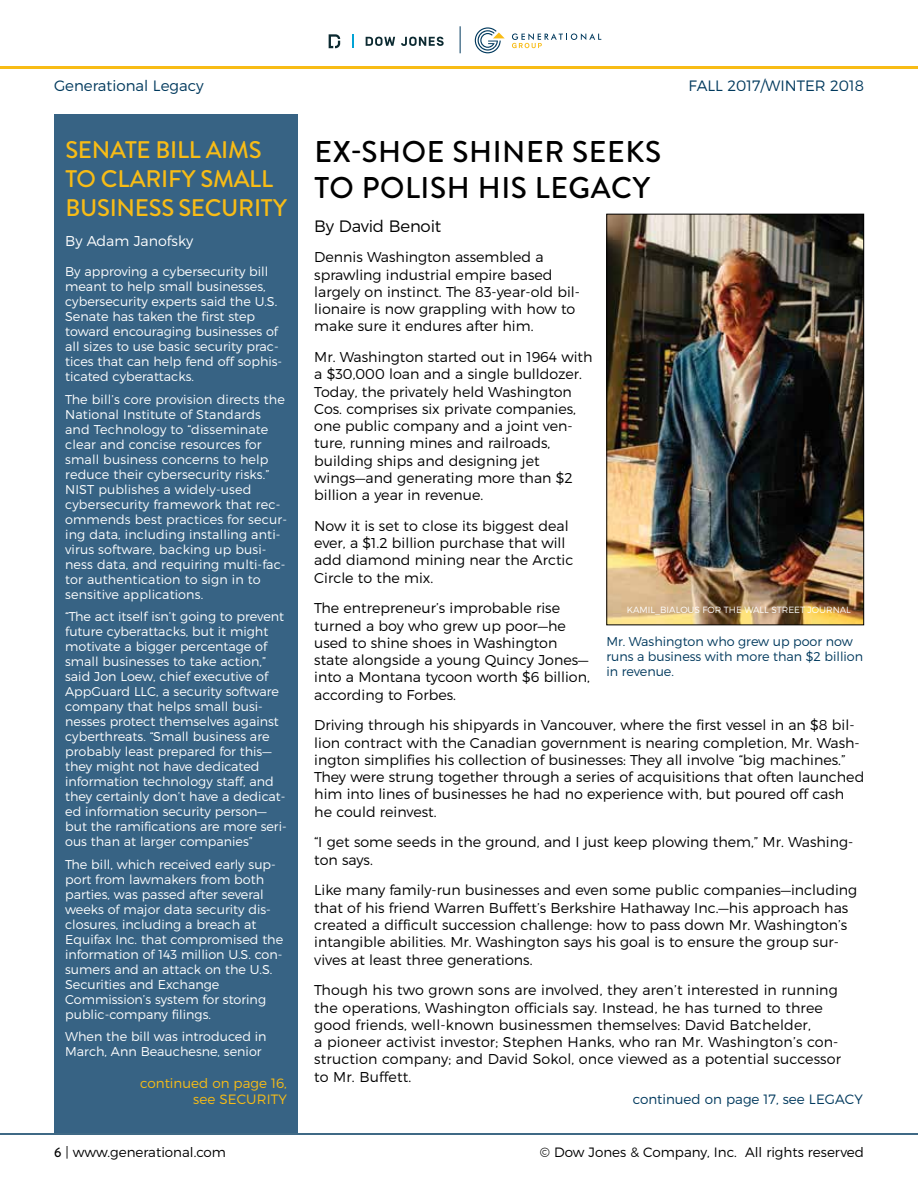
<style>
.page{position:relative;width:918px;height:1188px;background:#fff}
.page>*{position:absolute;margin:0;border:0;box-sizing:border-box;transform-origin:0 0}
.t1{font:500 30px/36px "Brandon Grotesque";letter-spacing:.02em;color:#000}
.t2{font:500 24px/28.8px "Brandon Grotesque";letter-spacing:-.01em;color:#f8bc16}
.t3{font:300 16.5px "Montserrat";letter-spacing:-.01em;color:#000}
.t4{font:300 15px "Montserrat";color:#00395d}
.t5{font:300 14.25px/17.2px "Montserrat";color:#000}
.t6{font:300 14.25px "Montserrat";color:#fff}
.t7{font:300 13.5px "Montserrat";color:#000}
.t8{font:300 13.5px/16.2px "Montserrat";color:#f8bc16}
.t9{font:300 13.5px "Montserrat";color:#00395d}
.t10{font:300 12.75px/15px "Montserrat";color:#fff}
.t11{font:300 12.75px/15.3px "Montserrat";color:#00395d}
.t12{font:300 9px "Montserrat";color:#fff}
.s1{font-family:"Brandon Grotesque";font-weight:500}
</style>
<div class="page">
<hr style="left:0;top:1133px;width:918px;height:2px;background:#00395d">
<hr style="left:0;top:66px;width:918px;height:3px;background:#f8bc16">
<svg style="left:475px;top:27px;width:30px;height:26px"></svg>
<svg style="left:512px;top:33px;width:89px;height:15px"></svg>
<svg style="left:366px;top:37px;width:29px;height:9px"></svg>
<svg style="left:401px;top:37px;width:43px;height:9px"></svg>
<svg style="left:329px;top:34px;width:11px;height:14px"></svg>
<svg style="left:352px;top:34px;width:1px;height:14px"></svg>
<svg style="left:460px;top:26px;width:1px;height:27px"></svg>
<div style="left:54px;top:114px;width:244px;height:1019px;background:#376384"></div>
<img style="left:608px;top:216px;width:254px;height:407px">
<div style="left:606px;top:214px;width:258px;height:411px;border:1px solid #000"></div>
<p class="t4" style="left:54px;top:77px;width:151px">Generational Legacy</p>
<p class="t4" style="left:689px;top:77px;width:177px">FALL 2017/WINTER 2018</p>
<h2 class="t2" style="left:65px;top:136px;width:196px;text-indent:60px">TE BILL AI MS<br>TO CLARI FY SMALL<br>BUSINESS</h2>
<h2 class="t2" style="left:65px;top:136px;width:29px">SENA</h2>
<h2 class="t2" style="left:178px;top:194px;width:110px">SECURITY</h2>
<p class="t6" style="left:65px;top:233px;width:130px">By Adam Janofsky</p>
<p class="t10" style="left:65px;top:264px;width:219px">By approving a cybersecurity bill meant to help small businesses, cybersecurity experts said the U .S.<br>Senate has taken the first step toward encouraging businesses of all sizes to use basic security prac&shy;tices that can help fend off sophis&shy;ticated cyberattacks.</p>
<p class="t10" style="left:65px;top:392px;width:223px">The bill’s core provision directs the National Institute of Standards and Technology to “disseminate clear and concise resources for small business concerns to help reduce their cybersecurity risks.” NIST publishes a widely-used cybersecurity framework that rec&shy;ommends best practices for secur&shy;ing data, including installing anti&shy;virus software, backing up busi&shy;ness data, and requiring multi-fac&shy;tor authentication to sign in to sensitive applications.</p>
<p class="t10" style="left:65px;top:609px;width:223px">“The act itself isn’t going to prevent future cyberattacks, but it might motivate a bigger percentage of small businesses to take action,” said Jon Loew, chief executive of AppGuard LLC, a security software company that helps small busi&shy;nesses protect themselves against cyberthreats. “Small business are probably least prepared for this— they might not have dedicated information technology staff, and they certainly don’t have a dedicat&shy;ed information security person— but the ramifications are more seri&shy;ous than at larger companies”</p>
<p class="t10" style="left:65px;top:857px;width:220px">The bill, which received early sup&shy;port from lawmakers from both parties, was passed after several weeks of major data security dis&shy;closures, including a breach at<br>Equifax Inc. that compromised the information of 143 million U.S. con&shy;sumers and an attack on the U.S.<br>Securities and Exchange<br>Commission’s system for storing public-company filings.</p>
<p class="t10" style="left:65px;top:1029px;width:203px">When the bill was introduced in<br>March, Ann Beauchesne, senior</p>
<p class="t8" style="left:193px;top:1075px;width:95px;text-indent:-53px">continued on page 16, see Security</p>
<h1 class="t1" style="left:314px;top:134px;width:293px">EX-SHOE SHINER SEEKS<br>TO POLIS H HIS</h1>
<h1 class="t1" style="left:535px;top:170px;width:117px">LEGACY</h1>
<p class="t3" style="left:314px;top:216px;width:129px">By David Benoit</p>
<p class="t5" style="left:314px;top:248px;width:267px">Dennis Washington assembled a sprawling industrial empire based largely on instinct. The 83-year-old bil&shy;lionaire is now grappling with how to make sure it endures after him.</p>
<p class="t5" style="left:314px;top:348px;width:280px">Mr. Washington started out in 1964 with a $30,000 loan and a single bulldozer.<br>Today, the privately held Washington Cos. comprises six private companies, one public company and a joint ven&shy;ture, running mines and railroads, building ships and designing jet wings—and generating more than $2 billion a year in revenue.</p>
<p class="t5" style="left:314px;top:517px;width:261px">Now it is set to close its biggest deal ever, a $1.2 billion purchase that will add diamond mining near the Arctic<br>Circle to the mix.</p>
<p class="t5" style="left:314px;top:599px;width:277px">The entrepreneur’s improbable rise turned a boy who grew up poor—he used to shine shoes in Washington state alongside a young Quincy Jones— into a Montana tycoon worth $6 billion, according to Forbes.</p>
<p class="t5" style="left:314px;top:717px;width:552px">Driving through his shipyards in Vancouver, where the first vessel in an $8 bil&shy;lion contract with the Canadian government is nearing completion, Mr. Wash&shy;ington simplifies his collection of businesses: They all involve “big machines.” They were strung together through a series of acquisitions that often launched him into lines of businesses he had no experience with, but poured off cash he could reinvest.</p>
<p class="t5" style="left:314px;top:834px;width:541px">“I get some seeds in the ground, and I just keep plowing them,” Mr. Washing&shy;ton says.</p>
<p class="t5" style="left:314px;top:882px;width:545px">Like many family-run businesses and even some public companies—including that of his friend Warren Buffett’s Berkshire Hathaway Inc.—his approach has created a difficult succession challenge: how to pass down Mr. Washington’s intangible abilities. Mr. Washington says his goal is to ensure the group sur&shy;vives at least three generations.</p>
<p class="t5" style="left:314px;top:981px;width:528px">Though his two grown sons are involved, they aren’t interested in running the operations, Washington officials say. Instead, he has turned to three good friends, well-known businessmen themselves: David Batchelder,<br>a pioneer activist investor; Stephen Hanks, who ran Mr. Washington’s con&shy;struction company; and David Sokol, once viewed as a potential successor to Mr. Buffett.</p>
<p class="t9" style="left:633px;top:1091px;width:194px">continued on page 17, see Legacy</p>
<p class="t12" style="left:627px;top:604px;width:226px">KAMIL_BIALOUS FOR THE WALL STREET JOU RNAL</p>
<p class="t11" style="left:606px;top:633px;width:258px">Mr. Washington who grew up poor now runs a business with more than $2 billion in revenue.</p>
<p class="t7" style="left:54px;top:1144px;width:174px"><span class="s1">6</span> | www.generational.com</p>
<p class="t7" style="left:540px;top:1144px;width:326px">© Dow Jones &amp; Company, Inc. All rights reserved</p>
</div>
